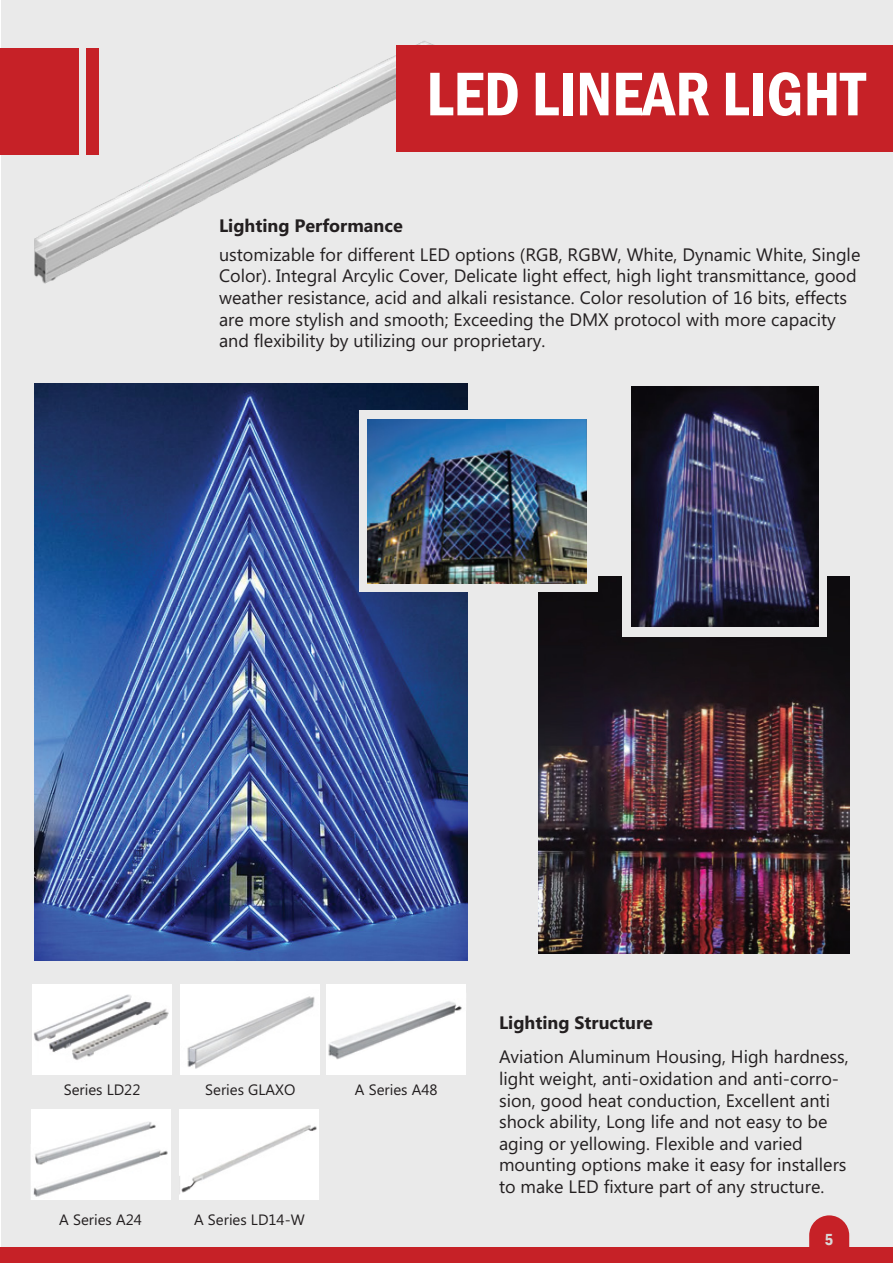
<style>
.page{position:relative;width:893px;height:1263px;background:#fff}
.page>*{position:absolute;margin:0;border:0;box-sizing:border-box;transform-origin:0 0}
.t1{font:600 condensed 63.9px "Franklin Gothic";color:#fff}
.t2{font:18px/21.6px "Microsoft Phags Pa";color:#231f20}
.t3{font:700 18px "Microsoft Phags Pa";color:#231f20}
.t4{font:600 condensed 16.5px "Franklin Gothic";color:#d9d9d8}
.t5{font:15px "Microsoft Phags Pa";color:#231f20}
</style>
<div class="page">
<div style="left:1px;top:0;width:891px;height:1263px;background:#eaeaea"></div>
<div style="left:0;top:1247px;width:893px;height:16px;background:#c62127"></div>
<svg style="left:809px;top:1215px;width:40px;height:32px"></svg>
<div style="left:180px;top:984px;width:140px;height:90px;background:#fff"></div>
<img style="left:187px;top:996px;width:128px;height:73px">
<div style="left:32px;top:984px;width:140px;height:90px;background:#fff"></div>
<img style="left:34px;top:994px;width:135px;height:66px">
<div style="left:326px;top:984px;width:140px;height:90px;background:#fff"></div>
<img style="left:328px;top:1001px;width:134px;height:58px">
<img style="left:31px;top:1110px;width:139px;height:90px">
<div style="left:180px;top:1109px;width:139px;height:91px;background:#fff"></div>
<img style="left:181px;top:1125px;width:136px;height:68px">
<img style="left:539px;top:576px;width:310px;height:378px">
<div style="left:622px;top:366px;width:205px;height:270px;background:#eaeaea"></div>
<img style="left:631px;top:387px;width:187px;height:240px">
<img style="left:34px;top:384px;width:434px;height:576px">
<div style="left:359px;top:410px;width:239px;height:182px;background:#eaeaea"></div>
<img style="left:368px;top:420px;width:219px;height:163px">
<img style="left:6px;top:41px;width:445px;height:243px">
<div style="left:397px;top:45px;width:496px;height:106px;background:#c62127"></div>
<div style="left:0;top:49px;width:79px;height:106px;background:#c62127"></div>
<div style="left:86px;top:49px;width:13px;height:106px;background:#c62127"></div>
<h1 class="t1" style="left:426px;top:51px;width:441px">LED LINEAR LIGHT</h1>
<p class="t3" style="left:219px;top:213px;width:185px">Lighting Performance</p>
<p class="t2" style="left:219px;top:243px;width:643px">ustomizable for different LED options (RGB, RGBW, White, Dynamic White, Single Color). Integral Arcylic Cover, Delicate light effect, high light transmittance, good weather resistance, acid and alkali resistance. Color resolution of 16 bits, effects are more stylish and smooth; Exceeding the DMX protocol with more capacity and flexibility by utilizing our proprietary.</p>
<p class="t5" style="left:64px;top:1079px;width:78px">Series LD22</p>
<p class="t5" style="left:205px;top:1079px;width:92px">Series GLAXO</p>
<p class="t5" style="left:355px;top:1079px;width:84px">A Series A48</p>
<p class="t5" style="left:59px;top:1209px;width:84px">A Series A24</p>
<p class="t5" style="left:194px;top:1209px;width:112px">A Series LD14-W</p>
<p class="t3" style="left:499px;top:1010px;width:155px">Lighting Structure</p>
<p class="t2" style="left:499px;top:1045px;width:351px">Aviation Aluminum Housing, High hardness, light weight, anti-oxidation and anti-corro&shy;sion, good heat conduction, Excellent anti shock ability, Long life and not easy to be aging or yellowing. Flexible and varied mounting options make it easy for installers to make LED fixture part of any structure.</p>
<p class="t4" style="left:825px;top:1228px;width:10px">5</p>
</div>
